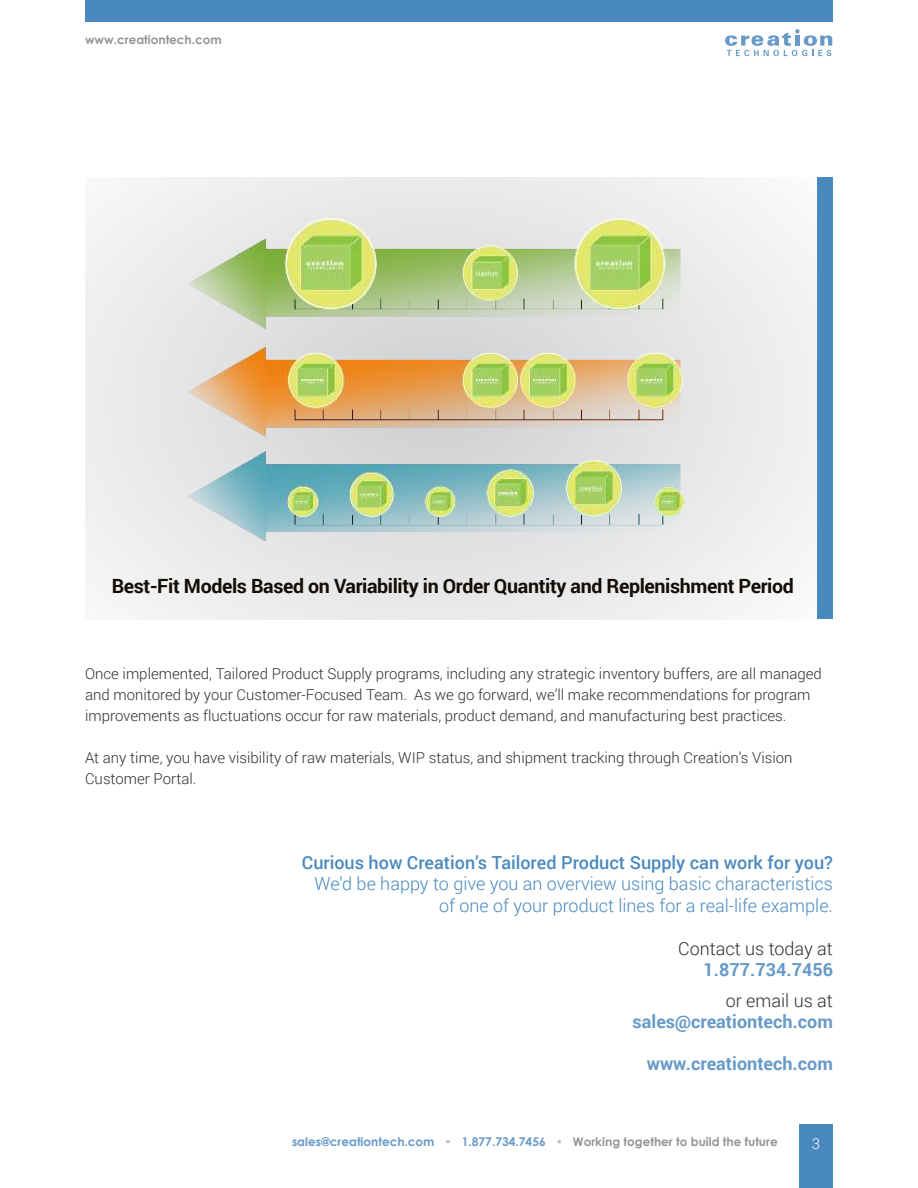
<style>
.page{position:relative;width:918px;height:1188px;background:#fff}
.page>*{position:absolute;margin:0;border:0;box-sizing:border-box;transform-origin:0 0}
.t1{font:700 19.65px "Roboto";letter-spacing:-.02em;color:#140d05}
.t2{font:300 18px/21.6px "Roboto";color:#4a89be;text-align:right}
.t3{font:700 18px "Roboto";color:#679ac8}
.t4{font:500 18px "Roboto";color:#4a89be}
.t5{font:300 18px "Roboto";color:#312f30}
.t6{font:300 15px/21px "Roboto";color:#312f30}
.t7{font:300 15px "Roboto";color:#fff}
.t8{font:700 12px "Century Gothic";color:#679ac8}
.t9{font:700 12px "Century Gothic";color:#939598}
.s1{font-weight:400;color:#bfc0c3}
.s2{color:#939598}
</style>
<div class="page">
<div style="left:799px;top:1124px;width:34px;height:64px;background:#4a89be"></div>
<svg style="left:725px;top:29px;width:107px;height:27px"></svg>
<div style="left:85px;top:0;width:748px;height:21px;background:#4a89be"></div>
<div style="left:85px;top:178px;width:748px;height:441px;background:#ececed"></div>
<img style="left:187px;top:218px;width:496px;height:322px">
<div style="left:818px;top:178px;width:15px;height:441px;background:#4a89be"></div>
<p class="t9" style="left:85px;top:35px;width:138px">www.creationtech.com</p>
<h1 class="t1" style="left:112px;top:578px;width:684px">Best-Fit Models Based on Variability in Order Quantity and Replenishment Period</h1>
<p class="t6" style="left:85px;top:663px;width:738px">Once implemented, Tailored Product Supply programs, including any strategic inventory buffers, are all managed and monitored by your Customer-Focused Team. As we go forward, we’ll make recommendations for program improvements as fluctuations occur for raw materials, product demand, and manufacturing best practices.</p>
<p class="t6" style="left:85px;top:747px;width:709px">At any time, you have visibility of raw materials, WIP status, and shipment tracking through Creation’s Vision<br>Customer Portal.</p>
<p class="t4" style="left:302px;top:855px;width:533px">Curious how Creation’s Tailored Product Supply can work for you?</p>
<p class="t2" style="left:315px;top:875px;width:520px">We’d be happy to give you an overview using basic characteristics of one of your product lines for a real-life example.</p>
<p class="t5" style="left:678px;top:941px;width:156px">Contact us today at</p>
<p class="t3" style="left:704px;top:957px;width:131px">1.877.734.7456</p>
<p class="t5" style="left:726px;top:994px;width:109px">or email us at</p>
<p class="t3" style="left:633px;top:1009px;width:202px">sales@creationtech.com</p>
<p class="t3" style="left:647px;top:1051px;width:188px">www.creationtech.com</p>
<p class="t8" style="left:292px;top:1137px;width:487px">sales@creationtech.com <span class="s1">•</span> 1.877.734.7456 <span class="s1">•</span> <span class="s2">Working together to build the future</span></p>
<p class="t7" style="left:812px;top:1138px;width:10px">3</p>
</div>
